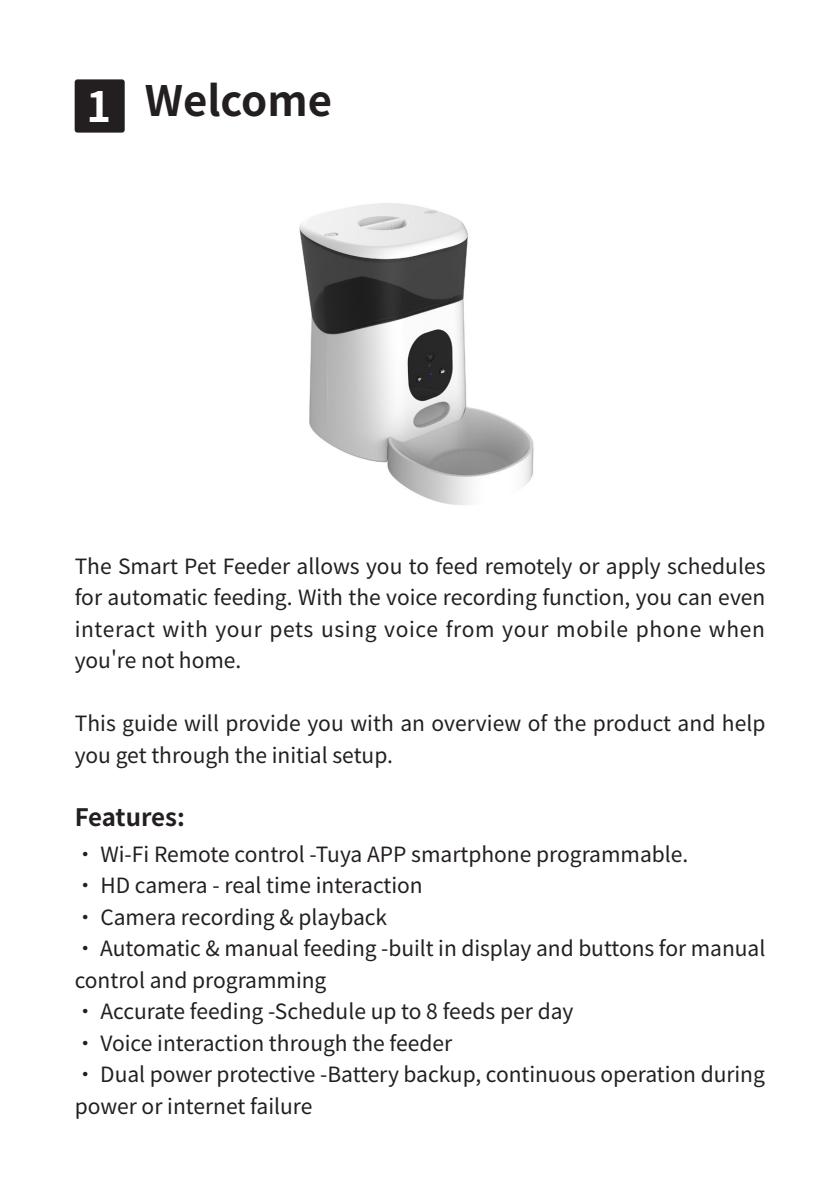
<style>
.page{position:relative;width:840px;height:1191px;background:#fff}
.page>*{position:absolute;margin:0;border:0;box-sizing:border-box;transform-origin:0 0}
.章标题{font:700 41.8px "Source Han Sans CN";color:#231f20}
.t1{font:700 41.8px "Source Han Sans CN";color:#fff}
.正文{font:700 24px "Source Han Sans CN";letter-spacing:-.01em;color:#231f20}
.正文-2{font:21px/31.6px "Source Han Sans CN";color:#231f20}
</style>
<div class="page">
<div style="left:75px;top:79px;width:50px;height:54px;background:#231f20;border-radius:3px"></div>
<img style="left:299px;top:203px;width:235px;height:302px">
<p class="t1" style="left:86px;top:83px;width:26px">1</p>
<p class="章标题" style="left:145px;top:77px;width:189px">Welcome</p>
<p class="正文-2" style="left:75px;top:551px;width:692px;text-align:justify">The Smart Pet Feeder allows you to feed remotely or apply schedules for automatic feeding. With the voice recording function, you can even interact with your pets using voice from your mobile phone when you're not home.</p>
<p class="正文-2" style="left:75px;top:708px;width:692px">This guide will provide you with an overview of the product and help you get through the initial setup.</p>
<p class="正文" style="left:75px;top:804px;width:112px">Features:</p>
<p class="正文-2" style="left:75px;top:838px;width:615px">• Wi-Fi Remote control -Tuya APP smartphone programmable.</p>
<p class="正文-2" style="left:75px;top:870px;width:349px">• HD camera - real time interaction</p>
<p class="正文-2" style="left:75px;top:901px;width:314px">• Camera recording &amp; playback</p>
<p class="正文-2" style="left:75px;top:933px;width:691px">• Automatic &amp; manual feeding -built in display and buttons for manual control and programming</p>
<p class="正文-2" style="left:75px;top:996px;width:500px">• Accurate feeding -Schedule up to 8 feeds per day</p>
<p class="正文-2" style="left:75px;top:1027px;width:379px">• Voice interaction through the feeder</p>
<p class="正文-2" style="left:75px;top:1059px;width:691px">• Dual power protective -Battery backup, continuous operation during power or internet failure</p>
</div>
